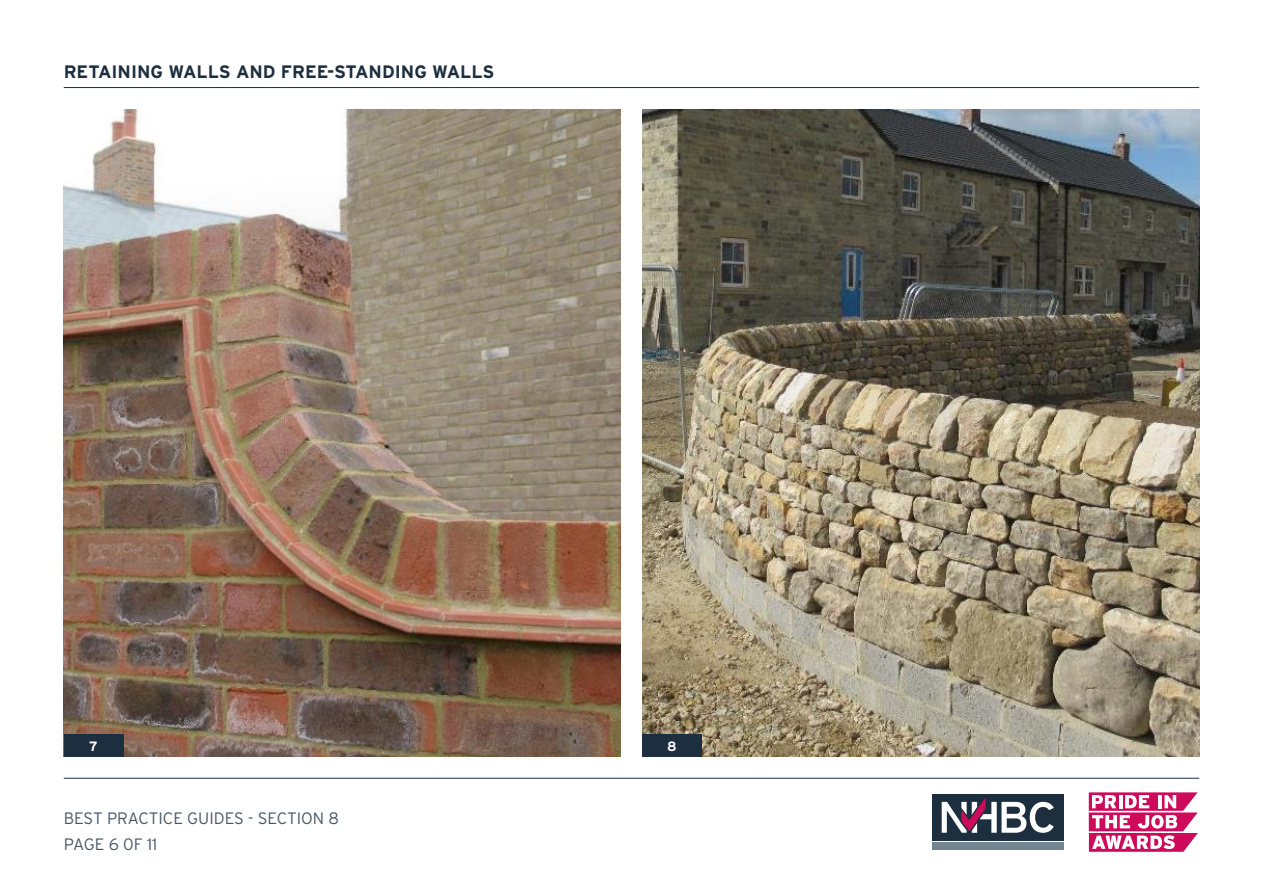
<style>
.page{position:relative;width:1263px;height:893px;background:#fff}
.page>*{position:absolute;margin:0;border:0;box-sizing:border-box;transform-origin:0 0}
.t1{font:700 18px "Interstate";color:#1d2e3f}
.t2{font:300 16.5px/26.5px "Interstate";color:#4a5865}
.t3{font:700 13.5px "Interstate";color:#fff}
</style>
<div class="page">
<div style="left:932px;top:794px;width:131px;height:47px;background:#1d2e3f"></div>
<div style="left:932px;top:842px;width:131px;height:8px;background:#718691"></div>
<svg style="left:942px;top:797px;width:112px;height:36px"></svg>
<svg style="left:1089px;top:792px;width:109px;height:60px"></svg>
<hr style="left:64px;top:778px;width:1135px;height:1px;background:#1d2e3f">
<img style="left:64px;top:109px;width:557px;height:648px">
<img style="left:642px;top:109px;width:557px;height:648px">
<div style="left:64px;top:734px;width:59px;height:23px;background:#1d2e3f"></div>
<div style="left:642px;top:734px;width:60px;height:22px;background:#1d2e3f"></div>
<hr style="left:64px;top:87px;width:1135px;height:1px;background:#1d2e3f">
<p class="t1" style="left:64px;top:62px;width:432px">RETAINING WALLS AND FREE-STANDING WALLS</p>
<p class="t3" style="left:89px;top:739px;width:10px">7</p>
<p class="t3" style="left:667px;top:738px;width:11px">8</p>
<p class="t2" style="left:64px;top:805px;width:277px">BEST PRACTICE GUIDES - SECTION 8<br>PAGE 6 0F 11</p>
</div>
